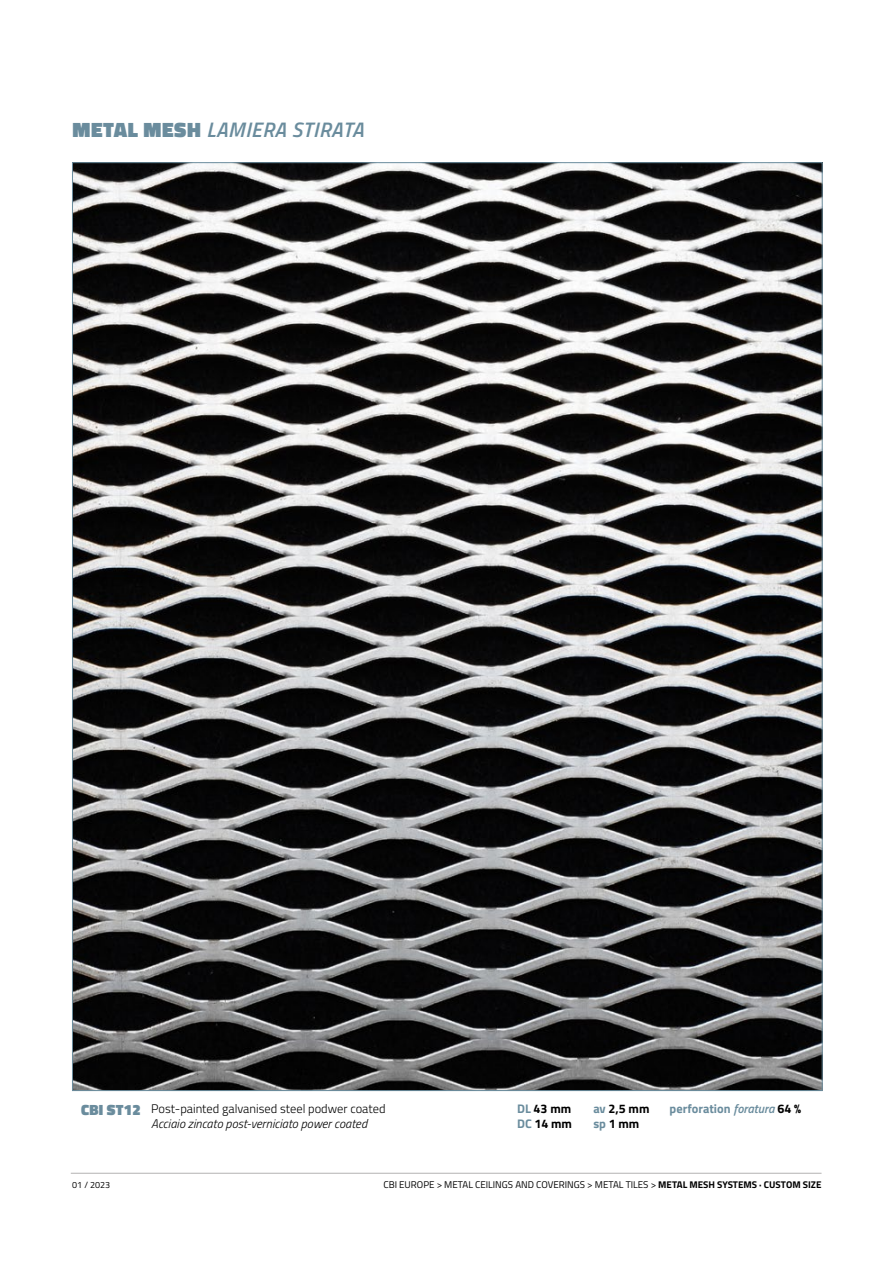
<style>
.page{position:relative;width:893px;height:1263px;background:#fff}
.page>*{position:absolute;margin:0;border:0;box-sizing:border-box;transform-origin:0 0}
.t1{font:italic 600 21px "Titillium";letter-spacing:.03em;color:#6a8c9d}
.t2{font:900 15px "Titillium";letter-spacing:.02em;color:#6a8c9d}
.t3{font:italic 300 12.45px "Titillium";color:#000}
.t4{font:300 12.45px "Titillium";color:#000}
.t5{font:700 12.45px "Titillium";color:#000}
.t6{font:700 12.45px "Titillium";color:#6a8c9d}
.t7{font:9.75px "Titillium";color:#000}
.t8{font:9px "Titillium";color:#000}
.s1{font-weight:900;font-style:normal}
.s2{font-weight:600;font-style:italic}
.s3{color:#000}
.s4{color:#6a8c9d}
.s5{font-weight:700}
</style>
<div class="page">
<hr style="left:71px;top:1173px;width:750px;height:1px;background:#b3b2b2">
<img style="left:74px;top:164px;width:746px;height:925px">
<p class="t1" style="left:73px;top:114px;width:293px"><span class="s1">METAL MESH</span> LAMIERA STIRATA</p>
<p class="t4" style="left:151px;top:1099px;width:236px">Post-painted galvanised steel podwer coated</p>
<p class="t6" style="left:670px;top:1099px;width:133px">perforation <span class="s2">foratura</span> <span class="s3">64 %</span></p>
<p class="t3" style="left:151px;top:1114px;width:217px">Acciaio zincato post-verniciato power coated</p>
<p class="t5" style="left:517px;top:1099px;width:56px"><span class="s4">DL</span> 43 mm</p>
<p class="t5" style="left:517px;top:1114px;width:57px"><span class="s4">DC</span> 14 mm</p>
<p class="t2" style="left:81px;top:1098px;width:61px">CBI ST12</p>
<p class="t5" style="left:593px;top:1099px;width:58px"><span class="s4">av</span> 2,5 mm</p>
<p class="t5" style="left:593px;top:1114px;width:47px"><span class="s4">sp</span> 1 mm</p>
<p class="t8" style="left:72px;top:1178px;width:39px">01 / 2023</p>
<p class="t7" style="left:383px;top:1178px;width:440px">CBI EUROPE &gt; METAL CEILINGS AND COVERINGS &gt; METAL TILES &gt; <span class="s5">METAL MESH SYSTEMS · CUSTOM SIZE</span></p>
</div>
